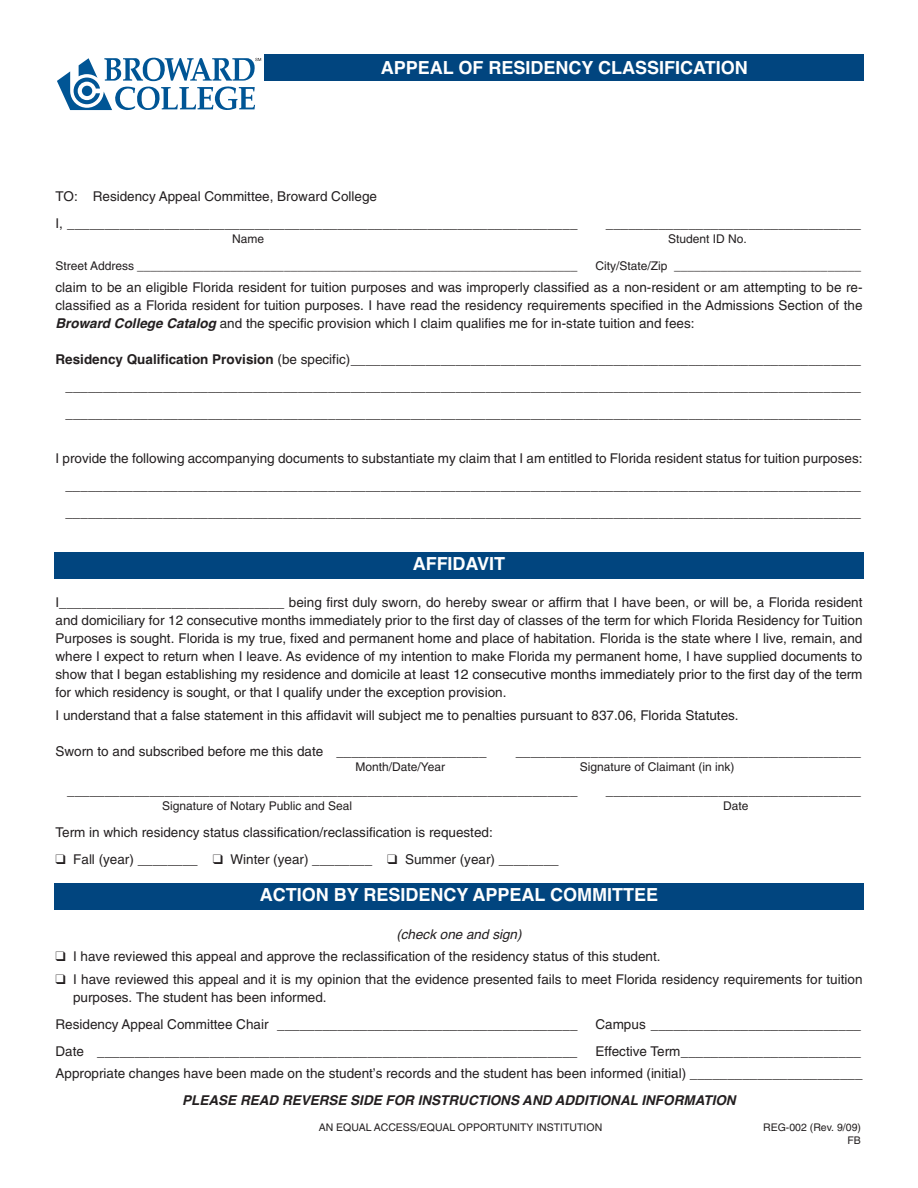
<style>
.page{position:relative;width:918px;height:1188px;background:#fff}
.page>*{position:absolute;margin:0;border:0;box-sizing:border-box;transform-origin:0 0}
.t1{font:700 18px "Helvetica";color:#fff}
.t2{font:13.5px/18px "Helvetica";color:#231f20;text-align:justify}
.t3{font:italic 700 13.5px "Helvetica";color:#231f20}
.t4{font:italic 13.5px "Helvetica";color:#231f20}
.t5{font:12px "Helvetica";color:#231f20}
.t6{font:10.5px/13.5px "Helvetica";color:#231f20;text-align:right}
.s1{font-weight:700;font-style:italic}
.s2{font-weight:700}
</style>
<div class="page">
<div style="left:265px;top:54px;width:599px;height:27px;background:#01457f"></div>
<svg style="left:57px;top:58px;width:204px;height:52px"></svg>
<div style="left:54px;top:552px;width:810px;height:27px;background:#01457f"></div>
<div style="left:54px;top:883px;width:810px;height:27px;background:#01457f"></div>
<h1 class="t1" style="left:381px;top:57px;width:369px">APPEAL OF RESIDENCY CLASSIFICATION</h1>
<p class="t2" style="left:56px;top:184px;width:524px;line-height:27px">TO: Residency Appeal Committee, Broward College<br>I, ____________________________________________________________________</p>
<p class="t2" style="left:606px;top:215px;width:257px">__________________________________</p>
<p class="t5" style="left:232px;top:234px;width:34px">Name</p>
<p class="t5" style="left:668px;top:234px;width:80px">Student ID No.</p>
<p class="t5" style="left:55px;top:261px;width:524px">Street Address __________________________________________________________________</p>
<p class="t5" style="left:596px;top:261px;width:267px">City/State/Zip ____________________________</p>
<p class="t2" style="left:55px;top:280px;width:809px">claim to be an eligible Florida resident for tuition purposes and was improperly classified as a non-resident or am attempting to be re&shy;classified as a Florida resident for tuition purposes. I have read the residency requirements specified in the Admissions Section of the <span class="s1">Broward College Catalog</span> and the specific provision which I claim qualifies me for in-state tuition and fees:</p>
<p class="t2" style="left:65px;top:347px;width:797px;line-height:27px;text-indent:-10px"><span class="s2">Residency Qualification Provision</span> (be specific)____________________________________________________________________ __________________________________________________________________________________________________________ __________________________________________________________________________________________________________</p>
<p class="t2" style="left:65px;top:446px;width:799px;line-height:27px;text-indent:-10px">I provide the following accompanying documents to substantiate my claim that I am entitled to Florida resident status for tuition purposes: __________________________________________________________________________________________________________ __________________________________________________________________________________________________________</p>
<h1 class="t1" style="left:413px;top:553px;width:94px">AFFIDAVIT</h1>
<p class="t2" style="left:55px;top:595px;width:809px">I______________________________ being first duly sworn, do hereby swear or affirm that I have been, or will be, a Florida resident and domiciliary for 12 consecutive months immediately prior to the first day of classes of the term for which Florida Residency for Tuition Purposes is sought. Florida is my true, fixed and permanent home and place of habitation. Florida is the state where I live, remain, and where I expect to return when I leave. As evidence of my intention to make Florida my permanent home, I have supplied documents to show that I began establishing my residence and domicile at least 12 consecutive months immediately prior to the first day of the term for which residency is sought, or that I qualify under the exception provision.</p>
<p class="t2" style="left:55px;top:707px;width:685px">I understand that a false statement in this affidavit will subject me to penalties pursuant to 837.06, Florida Statutes.</p>
<p class="t2" style="left:56px;top:743px;width:433px">Sworn to and subscribed before me this date ____________________</p>
<p class="t2" style="left:516px;top:743px;width:347px">______________________________________________</p>
<p class="t5" style="left:356px;top:762px;width:91px">Month/Date/Year</p>
<p class="t5" style="left:580px;top:762px;width:156px">Signature of Claimant (in ink)</p>
<p class="t2" style="left:67px;top:782px;width:512px">____________________________________________________________________</p>
<p class="t2" style="left:606px;top:782px;width:257px">__________________________________</p>
<p class="t5" style="left:162px;top:801px;width:192px">Signature of Notary Public and Seal</p>
<p class="t5" style="left:723px;top:801px;width:27px">Date</p>
<p class="t2" style="left:56px;top:824px;width:439px">Term in which residency status classification/reclassification is requested:</p>
<p class="t2" style="left:55px;top:851px;width:505px">❑ Fall (year) ________ ❑ Winter (year) ________ ❑ Summer (year) ________</p>
<h1 class="t1" style="left:260px;top:884px;width:400px">ACTION BY RESIDENCY APPEAL COMMITTEE</h1>
<p class="t4" style="left:396px;top:926px;width:127px">(check one and sign)</p>
<p class="t2" style="left:55px;top:949px;width:607px">❑ I have reviewed this appeal and approve the reclassification of the residency status of this student.</p>
<p class="t2" style="left:73px;top:971px;width:791px;text-indent:-18px">❑ I have reviewed this appeal and it is my opinion that the evidence presented fails to meet Florida residency requirements for tuition purposes. The student has been informed.</p>
<p class="t2" style="left:56px;top:1016px;width:524px">Residency Appeal Committee Chair ________________________________________</p>
<p class="t2" style="left:596px;top:1016px;width:267px">Campus ____________________________</p>
<p class="t2" style="left:55px;top:1043px;width:524px">Date ________________________________________________________________</p>
<p class="t2" style="left:55px;top:1041px;width:809px;line-height:22.5px;text-align:right">Effective Term________________________<br>Appropriate changes have been made on the student’s records and the student has been informed (initial) _______________________</p>
<p class="t3" style="left:182px;top:1093px;width:555px">PLEASE READ REVERSE SIDE FOR INSTRUCTIONS AND ADDITIONAL INFORMATION</p>
<p class="t6" style="left:319px;top:1121px;width:285px">AN EQUAL ACCESS/EQUAL OPPORTUNITY INSTITUTION</p>
<p class="t6" style="left:763px;top:1121px;width:99px">REG-002 (Rev. 9/09)<br>FB</p>
</div>
